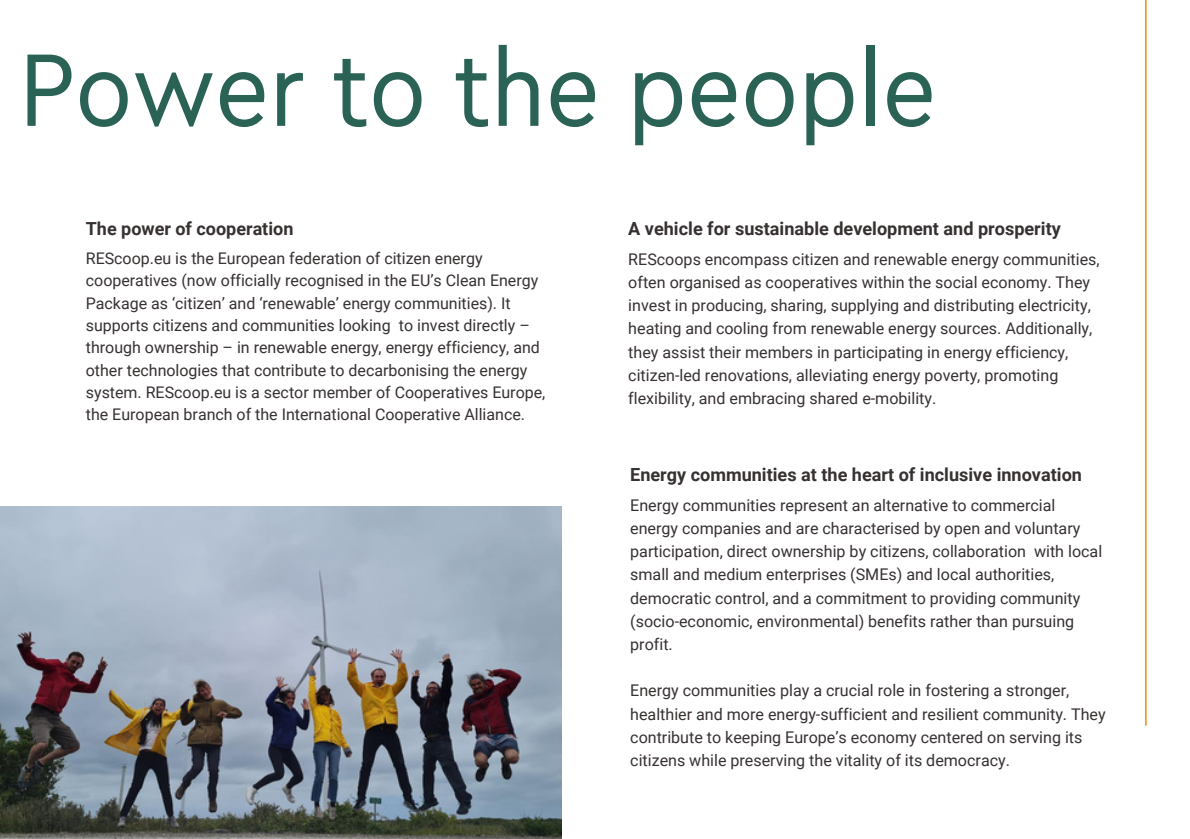
<style>
.page{position:relative;width:1190px;height:839px;background:#fff}
.page>*{position:absolute;margin:0;border:0;box-sizing:border-box;transform-origin:0 0}
.t1{font:107.8px "Cera Compact Pro";color:#2a6355}
.t2{font:700 18px "Roboto";color:#373131}
.t3{font:16px/23.2px "Roboto";color:#373131}
</style>
<div class="page">
<hr style="left:1145px;top:0;width:2px;height:725px;background:#f09101">
<img style="left:0;top:507px;width:562px;height:331px">
<p class="t1" style="left:19px;top:39px;width:919px">Power to the people</p>
<h2 class="t2" style="left:86px;top:218px;width:209px">The power of cooperation</h2>
<p class="t3" style="left:86px;top:247px;width:461px;line-height:22.4px">REScoop.eu is the European federation of citizen energy cooperatives (now officially recognised in the EU’s Clean Energy Package as ‘citizen’ and ‘renewable’ energy communities). It supports citizens and communities looking to invest directly – through ownership – in renewable energy, energy efficiency, and other technologies that contribute to decarbonising the energy system. REScoop.eu is a sector member of Cooperatives Europe, the European branch of the International Cooperative Alliance.</p>
<p class="t2" style="left:628px;top:218px;width:434px">A vehicle for sustainable development and prosperity</p>
<h2 class="t3" style="left:628px;top:247px;width:473px">REScoops encompass citizen and renewable energy communities, often organised as cooperatives within the social economy. They invest in producing, sharing, supplying and distributing electricity, heating and cooling from renewable energy sources. Additionally, they assist their members in participating in energy efficiency, citizen-led renovations, alleviating energy poverty, promoting flexibility, and embracing shared e-mobility.</h2>
<h2 class="t2" style="left:630px;top:464px;width:453px">Energy communities at the heart of inclusive innovation</h2>
<p class="t3" style="left:630px;top:493px;width:473px">Energy communities represent an alternative to commercial energy companies and are characterised by open and voluntary participation, direct ownership by citizens, collaboration with local small and medium enterprises (SMEs) and local authorities, democratic control, and a commitment to providing community (socio-economic, environmental) benefits rather than pursuing profit.</p>
<p class="t3" style="left:630px;top:679px;width:477px">Energy communities play a crucial role in fostering a stronger, healthier and more energy-sufficient and resilient community. They contribute to keeping Europe’s economy centered on serving its citizens while preserving the vitality of its democracy.</p>
</div>
